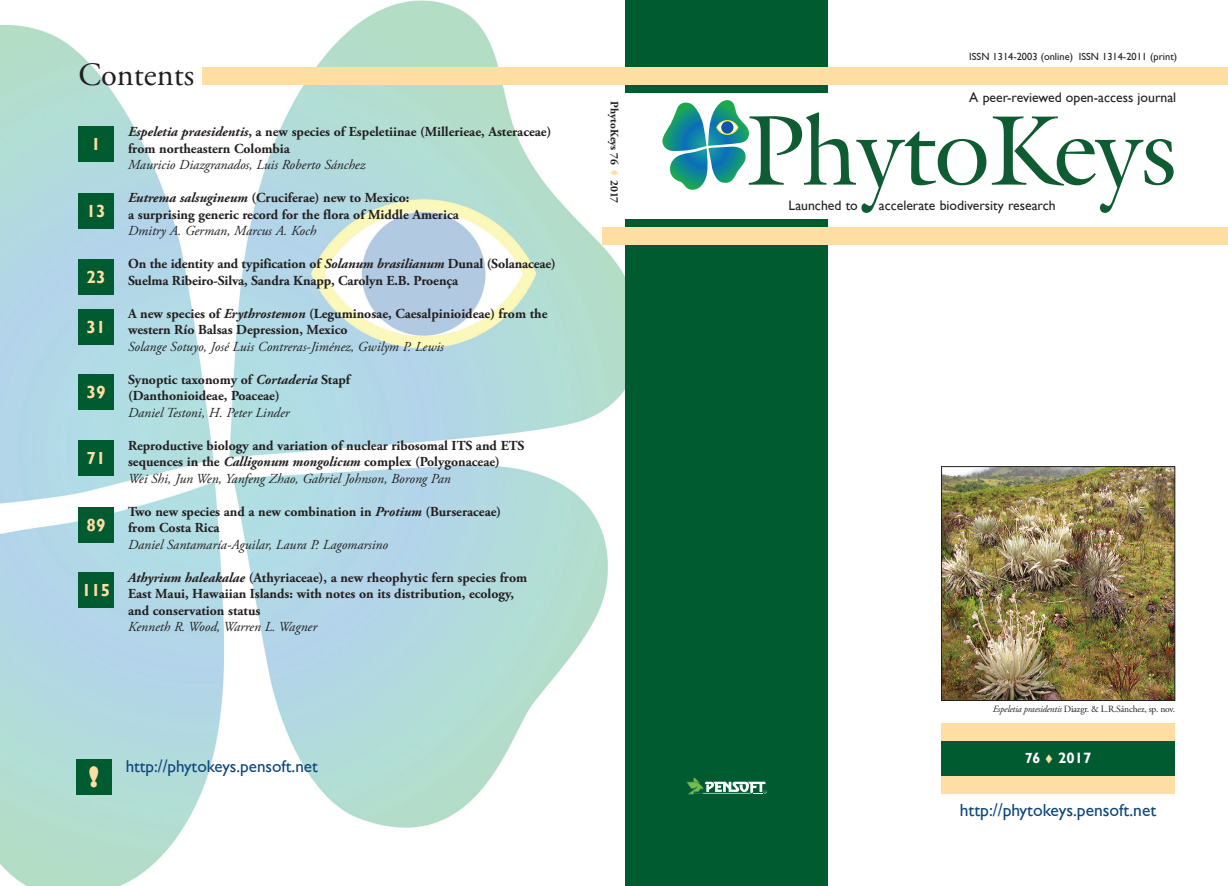
<style>
.page{position:relative;width:1228px;height:886px;background:#fff}
.page>*{position:absolute;margin:0;border:0;box-sizing:border-box;transform-origin:0 0}
.t1{font:32.5px "Adobe Garamond Pro";color:#231f20}
.t2{font:800 27.12px "Gill Sans";color:#ffdea4}
.t3{font:17.5px "Gill Sans";color:#0d467b}
.t4{font:700 17.5px "Gill Sans";color:#ffdea4}
.t5{font:17.12px "Gill Sans";color:#0d467b}
.t6{font:700 15px "Gill Sans";color:#fff}
.t7{font:700 13.75px/16.5px "Adobe Garamond Pro";color:#231f20}
.t8{font:italic 13.75px "Adobe Garamond Pro";color:#231f20}
.t9{font:13.75px "Gill Sans";color:#231f20}
.t10{font:700 11.25px "Adobe Garamond Pro";color:#231f20}
.t11{font:10.38px "Gill Sans";color:#231f20}
.t12{font:9.5px "Adobe Garamond Pro";letter-spacing:-.02em;color:#231f20}
.s1{font-style:italic}
.s2{font-weight:400;font-style:italic}
.s3{color:#ffdea4}
.s4{font-size:14.62px}
</style>
<div class="page">
<img style="left:0;top:0;width:659px;height:886px">
<svg style="left:992px;top:116px;width:181px;height:97px"></svg>
<svg style="left:662px;top:100px;width:324px;height:113px"></svg>
<svg style="left:717px;top:121px;width:20px;height:13px"></svg>
<div style="left:721px;top:121px;width:12px;height:13px;background:#1056a3;border-radius:50%"></div>
<div style="left:625px;top:220px;width:202px;height:666px;background:#005b31"></div>
<div style="left:625px;top:0;width:202px;height:92px;background:#005b31"></div>
<div style="left:203px;top:67px;width:1025px;height:18px;background:#ffdea4"></div>
<div style="left:602px;top:227px;width:626px;height:17px;background:#ffdea4"></div>
<div style="left:941px;top:740px;width:234px;height:36px;background:#005b31"></div>
<div style="left:941px;top:723px;width:234px;height:17px;background:#ffdea4"></div>
<div style="left:941px;top:776px;width:234px;height:18px;background:#ffdea4"></div>
<div style="left:78px;top:126px;width:36px;height:36px;background:#005b31"></div>
<div style="left:78px;top:375px;width:36px;height:35px;background:#005b31"></div>
<div style="left:78px;top:193px;width:36px;height:36px;background:#005b31"></div>
<div style="left:78px;top:440px;width:36px;height:36px;background:#005b31"></div>
<div style="left:78px;top:260px;width:36px;height:35px;background:#005b31"></div>
<div style="left:78px;top:507px;width:36px;height:35px;background:#005b31"></div>
<div style="left:78px;top:309px;width:36px;height:36px;background:#005b31"></div>
<div style="left:78px;top:572px;width:36px;height:36px;background:#005b31"></div>
<img style="left:943px;top:468px;width:230px;height:231px">
<div style="left:941px;top:466px;width:234px;height:235px;border:1px solid #231f20"></div>
<svg style="left:686px;top:777px;width:80px;height:17px"></svg>
<div style="left:76px;top:759px;width:35px;height:35px;background:#005b31"></div>
<h1 class="t1" style="left:78px;top:55px;width:117px">Contents</h1>
<p class="t4" style="left:91px;top:134px;width:11px">1</p>
<p class="t4" style="left:87px;top:201px;width:20px">13</p>
<p class="t4" style="left:87px;top:267px;width:20px">23</p>
<p class="t4" style="left:87px;top:317px;width:20px">31</p>
<p class="t4" style="left:86px;top:382px;width:21px">39</p>
<p class="t4" style="left:87px;top:448px;width:20px">71</p>
<p class="t4" style="left:87px;top:515px;width:20px">89</p>
<p class="t4" style="left:82px;top:580px;width:30px">115</p>
<p class="t7" style="left:128px;top:124px;width:425px"><span class="s1">Espeletia praesidentis</span>, a new species of Espeletiinae (Millerieae, Asteraceae) from northeastern Colombia</p>
<p class="t8" style="left:128px;top:157px;width:239px">Mauricio Diazgranados, Luis Roberto Sánchez</p>
<p class="t7" style="left:128px;top:190px;width:332px"><span class="s1">Eutrema salsugineum</span> (Cruciferae) new to Mexico:<br>a surprising generic record for the flora of Middle America</p>
<p class="t8" style="left:128px;top:223px;width:190px">Dmitry A. German, Marcus A. Koch</p>
<p class="t7" style="left:128px;top:256px;width:429px">On the identity and typification of <span class="s1">Solanum brasilianum</span> Dunal (Solanaceae)<br>Suelma Ribeiro-Silva, Sandra Knapp, Carolyn E.B. Proença</p>
<p class="t7" style="left:128px;top:305px;width:421px">A new species of <span class="s1">Erythrostemon</span> (Leguminosae, Caesalpinioideae) from the western Río Balsas Depression, Mexico</p>
<p class="t8" style="left:128px;top:338px;width:317px">Solange Sotuyo, José Luis Contreras-Jiménez, Gwilym P. Lewis</p>
<p class="t7" style="left:128px;top:371px;width:224px">Synoptic taxonomy of <span class="s1">Cortaderia</span> Stapf (Danthonioideae, Poaceae)</p>
<p class="t8" style="left:128px;top:404px;width:163px">Daniel Testoni, H. Peter Linder</p>
<p class="t7" style="left:128px;top:437px;width:398px">Reproductive biology and variation of nuclear ribosomal ITS and ETS sequences in the <span class="s1">Calligonum mongolicum</span> complex (Polygonaceae)<br><span class="s2">Wei Shi, Jun Wen, Yanfeng Zhao, Gabriel Johnson, Borong Pan</span></p>
<p class="t7" style="left:128px;top:503px;width:375px">Two new species and a new combination in <span class="s1">Protium</span> (Burseraceae) from Costa Rica</p>
<p class="t8" style="left:128px;top:536px;width:261px">Daniel Santamaría-Aguilar, Laura P. Lagomarsino</p>
<p class="t7" style="left:128px;top:569px;width:401px"><span class="s1">Athyrium haleakalae</span> (Athyriaceae), a new rheophytic fern species from<br>East Maui, Hawaiian Islands: with notes on its distribution, ecology, and conservation status</p>
<p class="t8" style="left:128px;top:619px;width:190px">Kenneth R. Wood, Warren L. Wagner</p>
<h2 class="t2" style="left:88px;top:760px;width:12px">!</h2>
<p class="t5" style="left:126px;top:757px;width:194px">http://phytokeys.pensoft.net</p>
<p class="t10" style="left:621px;top:101px;width:104px;rotate:90deg">PhytoKeys 76 <span class="s3">▼</span> 2017</p>
<p class="t11" style="left:969px;top:51px;width:209px">ISSN 1314-2003 (online) ISSN 1314-2011 (print)</p>
<p class="t9" style="left:969px;top:89px;width:208px">A peer-reviewed open-access journal</p>
<p class="t9" style="left:788px;top:197px;width:71px">Launched to</p>
<p class="t9" style="left:879px;top:197px;width:178px">accelerate biodiversity research</p>
<p class="t12" style="left:993px;top:704px;width:184px"><span class="s1">Espeletia praesidentis</span> Diazgr. &amp; L.R.Sánchez, sp. nov.</p>
<p class="t6" style="left:1025px;top:749px;width:68px"><span class="s4">76</span> <span class="s3">▼</span> 2017</p>
<p class="t3" style="left:960px;top:800px;width:198px">http://phytokeys.pensoft.net</p>
</div>
